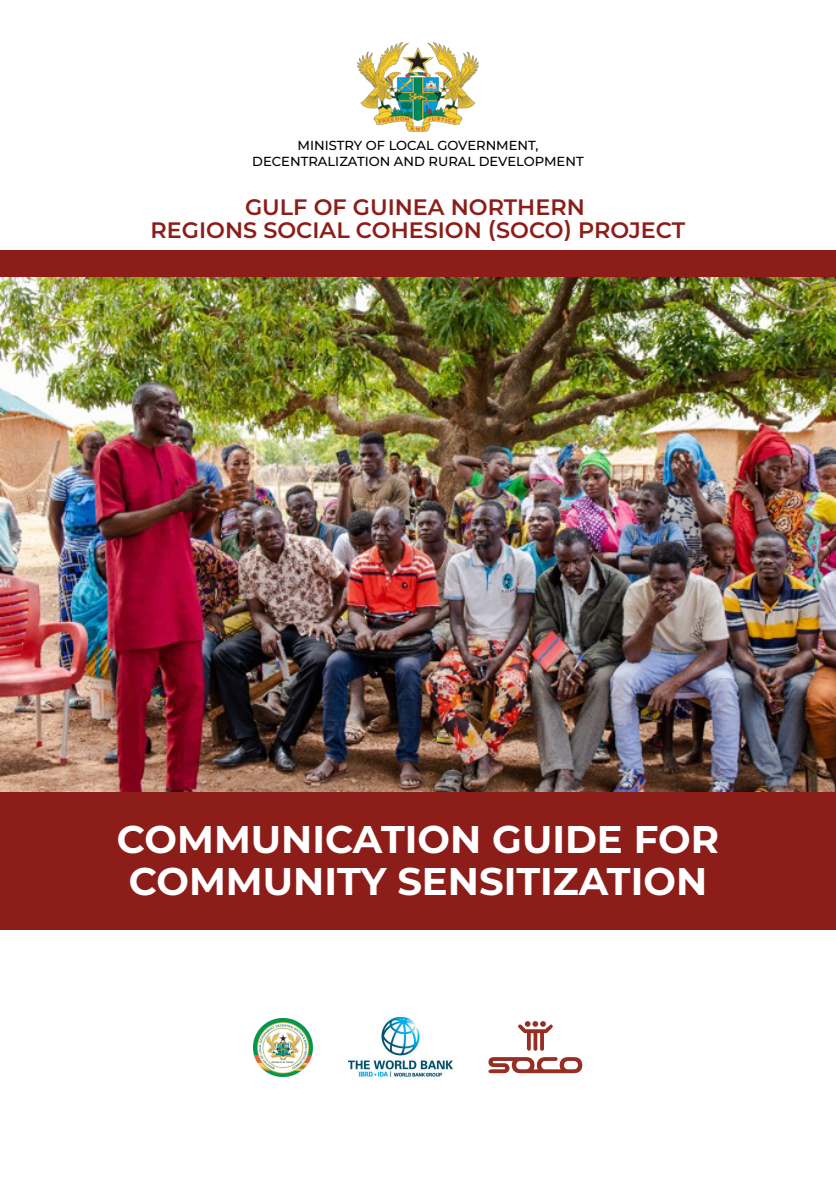
<style>
.page{position:relative;width:836px;height:1196px;background:#fff}
.page>*{position:absolute;margin:0;border:0;box-sizing:border-box;transform-origin:0 0}
.t1{font:100 38.6px/41.8px "Montserrat";color:#fff;text-align:center}
.t2{font:100 22.4px/22.4px "Montserrat";color:#8c1d19;text-align:center}
.t3{font:100 13px/15px "Montserrat";color:#000;text-align:center}
</style>
<div class="page">
<div style="left:0;top:250px;width:835px;height:679px;background:#8c1d19"></div>
<img style="left:0;top:277px;width:835px;height:514px">
<img style="left:253px;top:1018px;width:59px;height:58px">
<img style="left:348px;top:1017px;width:104px;height:59px">
<svg style="left:488px;top:1057px;width:94px;height:15px"></svg>
<svg style="left:518px;top:1021px;width:34px;height:29px"></svg>
<img style="left:357px;top:43px;width:121px;height:88px">
<p class="t3" style="left:252px;top:138px;width:333px">MINISTRY OF LOCAL GOVERNMENT,<br>DECENTRALIZATION AND RURAL DEVELOPMENT</p>
<h2 class="t2" style="left:150px;top:195px;width:536px">GULF OF GUINEA NORTHERN<br>REGIONS SOCIAL COHESION (SOCO) PROJECT</h2>
<h1 class="t1" style="left:117px;top:817px;width:603px">COMMUNICATION GUIDE FOR<br>COMMUNITY SENSITIZATION</h1>
</div>
